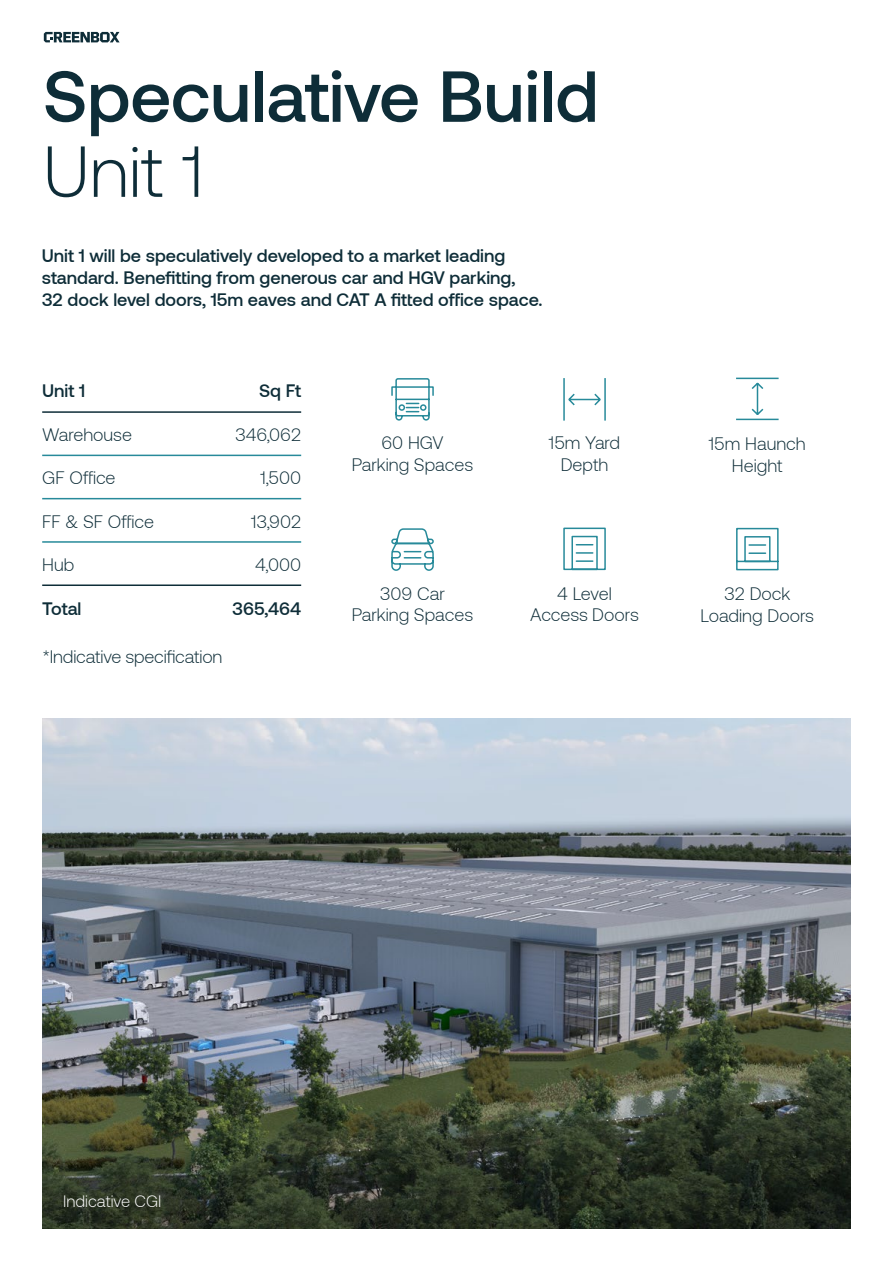
<style>
.page{position:relative;width:893px;height:1263px;background:#fff}
.page>*{position:absolute;margin:0;border:0;box-sizing:border-box;transform-origin:0 0}
.t1{font:500 72px "Aeonik";letter-spacing:-.005em;color:#0e2d38}
.t2{font:300 72px "Aeonik";color:#0e2d38}
.t3{font:300 18px/21.8px "Aeonik";color:#0e2d38;text-align:center}
.t4{font:500 18px/21.8px "Aeonik";color:#0e2d38}
.t5{font:300 16.5px "Aeonik";color:#fff}
</style>
<div class="page">
<img style="left:43px;top:719px;width:807px;height:510px">
<hr style="left:42px;top:411px;width:259px;height:2px;background:#0e2d38">
<hr style="left:42px;top:455px;width:259px;height:1px;background:#278a9a">
<hr style="left:42px;top:498px;width:259px;height:1px;background:#278a9a">
<hr style="left:42px;top:541px;width:259px;height:2px;background:#278a9a">
<hr style="left:42px;top:584px;width:259px;height:2px;background:#0e2d38">
<svg style="left:391px;top:378px;width:43px;height:43px"></svg>
<svg style="left:391px;top:528px;width:43px;height:43px"></svg>
<svg style="left:736px;top:377px;width:43px;height:44px"></svg>
<svg style="left:736px;top:527px;width:43px;height:44px"></svg>
<svg style="left:563px;top:378px;width:43px;height:43px"></svg>
<svg style="left:563px;top:527px;width:43px;height:44px"></svg>
<svg style="left:44px;top:32px;width:76px;height:10px"></svg>
<h1 class="t1" style="left:43px;top:56px;width:557px">Speculative Build</h1>
<h1 class="t2" style="left:43px;top:132px;width:163px">Unit 1</h1>
<p class="t4" style="left:42px;top:245px;width:502px">Unit 1 will be speculatively developed to a market leading standard. Benefitting from generous car and HGV parking,<br>32 dock level doors, 15m eaves and CAT A fitted office space.</p>
<p class="t4" style="left:42px;top:380px;width:45px">Unit 1</p>
<p class="t3" style="left:42px;top:424px;width:91px">Warehouse</p>
<p class="t3" style="left:42px;top:467px;width:75px">GF Office</p>
<p class="t3" style="left:42px;top:511px;width:113px">FF &amp; SF Office</p>
<p class="t3" style="left:42px;top:554px;width:34px">Hub</p>
<p class="t4" style="left:42px;top:597px;width:41px">Total</p>
<p class="t4" style="left:259px;top:380px;width:44px">Sq Ft</p>
<p class="t3" style="left:235px;top:424px;width:67px">346,062</p>
<p class="t3" style="left:261px;top:467px;width:42px">1,500</p>
<p class="t3" style="left:251px;top:511px;width:52px">13,902</p>
<p class="t3" style="left:255px;top:554px;width:47px">4,000</p>
<p class="t4" style="left:232px;top:598px;width:70px">365,464</p>
<p class="t3" style="left:43px;top:646px;width:181px">*Indicative specification</p>
<p class="t3" style="left:352px;top:432px;width:123px">60 HGV<br>Parking Spaces</p>
<p class="t3" style="left:352px;top:582px;width:123px">309 Car<br>Parking Spaces</p>
<p class="t3" style="left:549px;top:432px;width:73px">15m Yard<br>Depth</p>
<p class="t3" style="left:530px;top:582px;width:110px">4 Level<br>Access Doors</p>
<p class="t3" style="left:709px;top:433px;width:98px">15m Haunch<br>Height</p>
<p class="t3" style="left:701px;top:583px;width:115px">32 Dock<br>Loading Doors</p>
<p class="t5" style="left:63px;top:1192px;width:100px">Indicative CGI</p>
</div>
